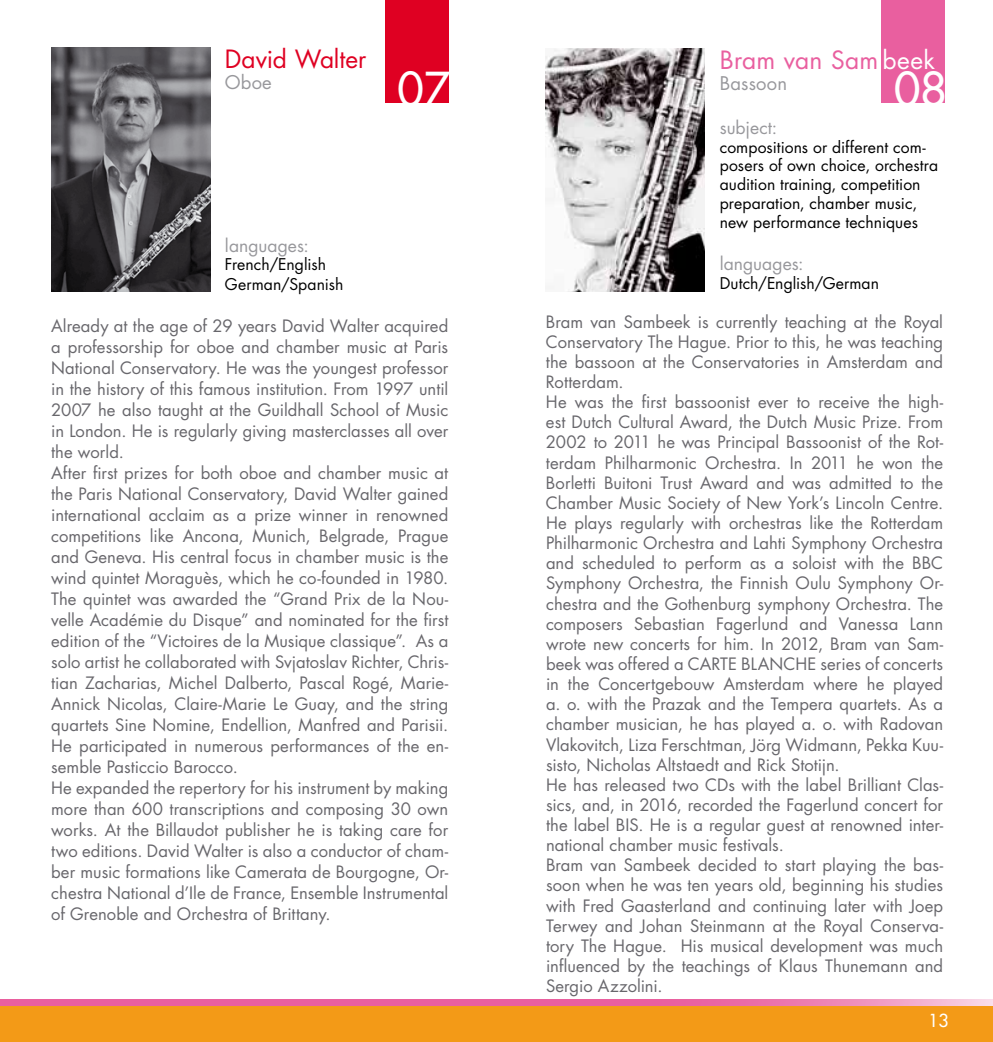
<style>
.page{position:relative;width:993px;height:1042px;background:#fff}
.page>*{position:absolute;margin:0;border:0;box-sizing:border-box;transform-origin:0 0}
.t1{font:500 45.5px "Futura Std";color:#fff}
.t2{font:24.5px "Futura Std";letter-spacing:.01em;color:#e95f9f}
.t3{font:24.5px "Futura Std";letter-spacing:-.005em;color:#df0022}
.t4{font:18.38px "Futura Std";letter-spacing:.01em;color:#98989c}
.t5{font:17.5px "Futura Std";letter-spacing:.005em;color:#98989c}
.t6{font:500 17.5px "Futura Std";color:#fff}
.t7{font:16.62px/20.1px "Futura Std";letter-spacing:.005em;color:#68676c}
.t8{font:15.75px/18.9px "Futura Std";letter-spacing:.005em;color:#000}
.s1{color:#fff}
</style>
<div class="page">
<svg style="left:0;top:999px;width:992px;height:7px;background:#ea6ea8"></svg>
<div style="left:0;top:1006px;width:992px;height:36px;background:#f39a17"></div>
<img style="left:51px;top:48px;width:159px;height:243px">
<div style="left:385px;top:0;width:63px;height:103px;background:#df0022"></div>
<div style="left:881px;top:0;width:63px;height:103px;background:#e95f9f"></div>
<img style="left:546px;top:49px;width:158px;height:243px">
<h2 class="t3" style="left:225px;top:44px;width:143px">David Walter</h2>
<p class="t4" style="left:225px;top:71px;width:48px">Oboe</p>
<h2 class="t2" style="left:719px;top:44px;width:217px">Bram van Sam <span class="s1">beek</span></h2>
<p class="t4" style="left:719px;top:71px;width:69px">Bassoon</p>
<p class="t5" style="left:719px;top:116px;width:59px">subject:</p>
<p class="t8" style="left:719px;top:137px;width:220px">compositions or different com&shy;posers of own choice, orchestra audition training, competition preparation, chamber music, new performance techniques</p>
<p class="t5" style="left:719px;top:253px;width:85px">languages:</p>
<p class="t8" style="left:719px;top:274px;width:161px">Dutch/English/German</p>
<p class="t7" style="left:546px;top:312px;width:398px">Bram van Sambeek is currently teaching at the Royal Conservatory The Hague. Prior to this, he was teaching the bassoon at the Conservatories in Amsterdam and Rotterdam.<br>He was the first bassoonist ever to receive the high&shy;est Dutch Cultural Award, the Dutch Music Prize. From 2002 to 2011 he was Principal Bassoonist of the Rot&shy;terdam Philharmonic Orchestra. In 2011 he won the Borletti Buitoni Trust Award and was admitted to the Chamber Music Society of New York’s Lincoln Centre.<br>He plays regularly with orchestras like the Rotterdam Philharmonic Orchestra and Lahti Symphony Orchestra and scheduled to perform as a soloist with the BBC Symphony Orchestra, the Finnish Oulu Symphony Or&shy;chestra and the Gothenburg symphony Orchestra. The composers Sebastian Fagerlund and Vanessa Lann wrote new concerts for him. In 2012, Bram van Sam&shy;beek was offered a CARTE BLANCHE series of concerts in the Concertgebouw Amsterdam where he played a. o. with the Prazak and the Tempera quartets. As a chamber musician, he has played a. o. with Radovan Vlakovitch, Liza Ferschtman, Jörg Widmann, Pekka Kuu&shy;sisto, Nicholas Altstaedt and Rick Stotijn.<br>He has released two CDs with the label Brilliant Clas&shy;sics, and, in 2016, recorded the Fagerlund concert for the label BIS. He is a regular guest at renowned inter&shy;national chamber music festivals.<br>Bram van Sambeek decided to start playing the bas&shy;soon when he was ten years old, beginning his studies with Fred Gaasterland and continuing later with Joep Terwey and Johan Steinmann at the Royal Conserva&shy;tory The Hague. His musical development was much influenced by the teachings of Klaus Thunemann and Sergio Azzolini.</p>
<h1 class="t1" style="left:397px;top:61px;width:54px">07</h1>
<h1 class="t1" style="left:893px;top:61px;width:54px">08</h1>
<p class="t5" style="left:225px;top:234px;width:85px">languages:</p>
<p class="t8" style="left:225px;top:255px;width:120px">French/English<br>German/Spanish</p>
<p class="t7" style="left:51px;top:315px;width:398px;line-height:21px">Already at the age of 29 years David Walter acquired a professorship for oboe and chamber music at Paris National Conservatory. He was the youngest professor in the history of this famous institution. From 1997 until 2007 he also taught at the Guildhall School of Music in London. He is regularly giving masterclasses all over the world.<br>After first prizes for both oboe and chamber music at the Paris National Conservatory, David Walter gained international acclaim as a prize winner in renowned competitions like Ancona, Munich, Belgrade, Prague and Geneva. His central focus in chamber music is the wind quintet Moraguès, which he co-founded in 1980.<br>The quintet was awarded the “Grand Prix de la Nou&shy;velle Académie du Disque” and nominated for the first edition of the “Victoires de la Musique classique”. As a solo artist he collaborated with Svjatoslav Richter, Chris&shy;tian Zacharias, Michel Dalberto, Pascal Rogé, Marie-Annick Nicolas, Claire-Marie Le Guay, and the string quartets Sine Nomine, Endellion, Manfred and Parisii.<br>He participated in numerous performances of the en&shy;semble Pasticcio Barocco.<br>He expanded the repertory for his instrument by making more than 600 transcriptions and composing 30 own works. At the Billaudot publisher he is taking care for two editions. David Walter is also a conductor of cham&shy;ber music formations like Camerata de Bourgogne, Or&shy;chestra National d’Ile de France, Ensemble Instrumental of Grenoble and Orchestra of Brittany.</p>
<p class="t6" style="left:928px;top:1009px;width:22px">13</p>
</div>
